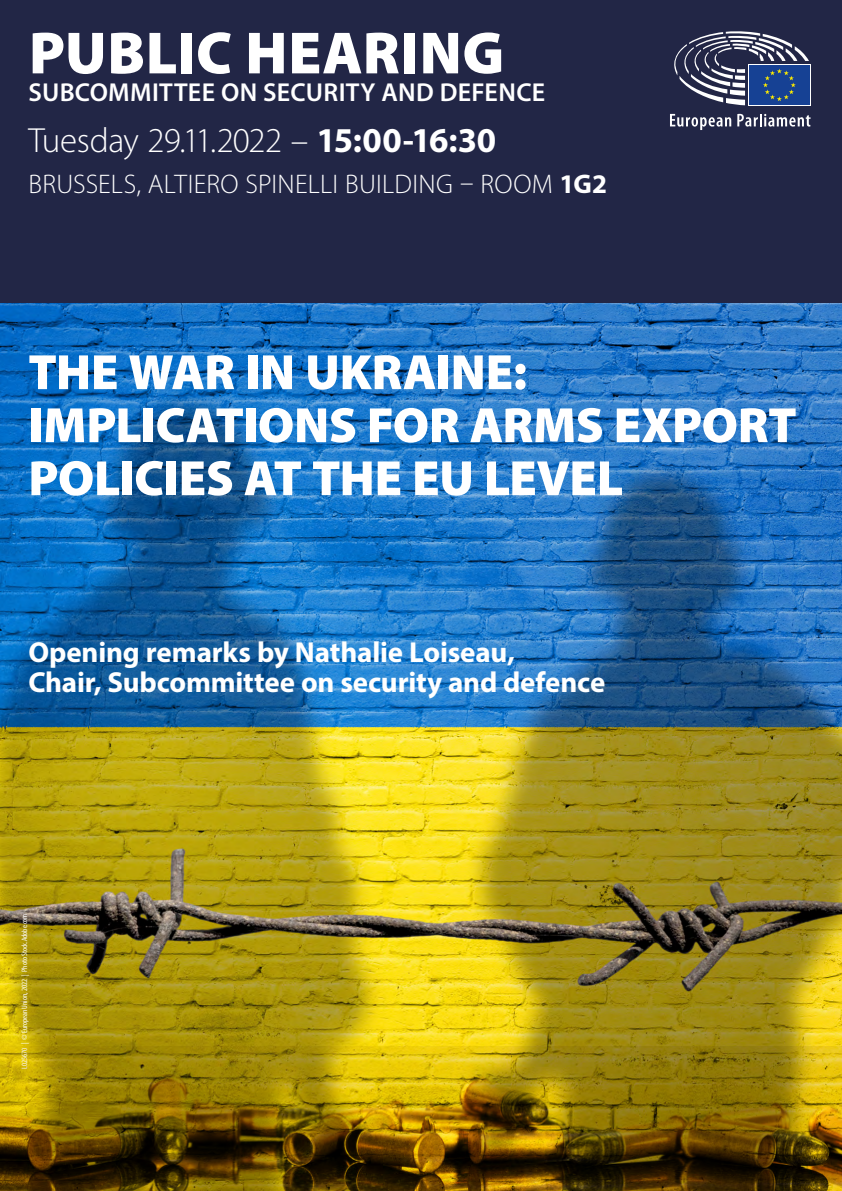
<style>
.page{position:relative;width:842px;height:1191px;background:#fff}
.page>*{position:absolute;margin:0;border:0;box-sizing:border-box;transform-origin:0 0}
.Workshop_or_hearing{font:900 60px "Myriad Pro";letter-spacing:.01em;color:#fff}
.TITLE{font:900 50px/53px "Myriad Pro";letter-spacing:-.01em;color:#fff}
.Day{font:300 35px "Myriad Pro";letter-spacing:-.02em;color:#fff}
.Text{font:700 29px "Myriad Pro";letter-spacing:-.005em;color:#fff}
.Building_and_Room{font:300 27px "Myriad Pro";letter-spacing:.01em;color:#fff}
.Committee{font:600 26px "Myriad Pro";letter-spacing:.01em;color:#fff}
.signature_A3{font:condensed 8px "Myriad Pro";color:#fff}
.s1{font-weight:700}
</style>
<div class="page">
<img style="left:0;top:303px;width:842px;height:743px">
<div style="left:0;top:0;width:842px;height:303px;background:#222646"></div>
<img style="left:0;top:1046px;width:842px;height:145px">
<svg style="left:670px;top:114px;width:61px;height:16px"></svg>
<svg style="left:737px;top:114px;width:73px;height:13px"></svg>
<svg style="left:748px;top:64px;width:62px;height:42px"></svg>
<svg style="left:674px;top:31px;width:135px;height:74px"></svg>
<p class="Workshop_or_hearing" style="left:29px;top:13px;width:477px">PUBLIC HEARING</p>
<p class="Committee" style="left:29px;top:76px;width:518px">SUBCOMMITTEE ON SECURITY AND DEFENCE</p>
<p class="Day" style="left:28px;top:121px;width:469px">Tuesday 29.11.2022 – <span class="s1">15:00-16:30</span></p>
<p class="Building_and_Room" style="left:29px;top:169px;width:580px">BRUSSELS, ALTIERO SPINELLI BUILDING – ROOM <span class="s1">1G2</span></p>
<p class="TITLE" style="left:28px;top:344px;width:770px">THE WAR IN UKRAINE:<br>IMPLICATIONS FOR ARMS EXPORT<br>POLICIES AT THE EU LEVEL</p>
<p class="Text" style="left:28px;top:633px;width:488px">Opening remarks by Nathalie Loiseau,</p>
<p class="Text" style="left:28px;top:663px;width:578px">Chair, Subcommittee on security and defence</p>
<p class="signature_A3" style="left:20px;top:1069px;width:157px;rotate:-90deg">L025670 | © European Union, 2022 | Photo Stock.Adobe.com</p>
</div>
